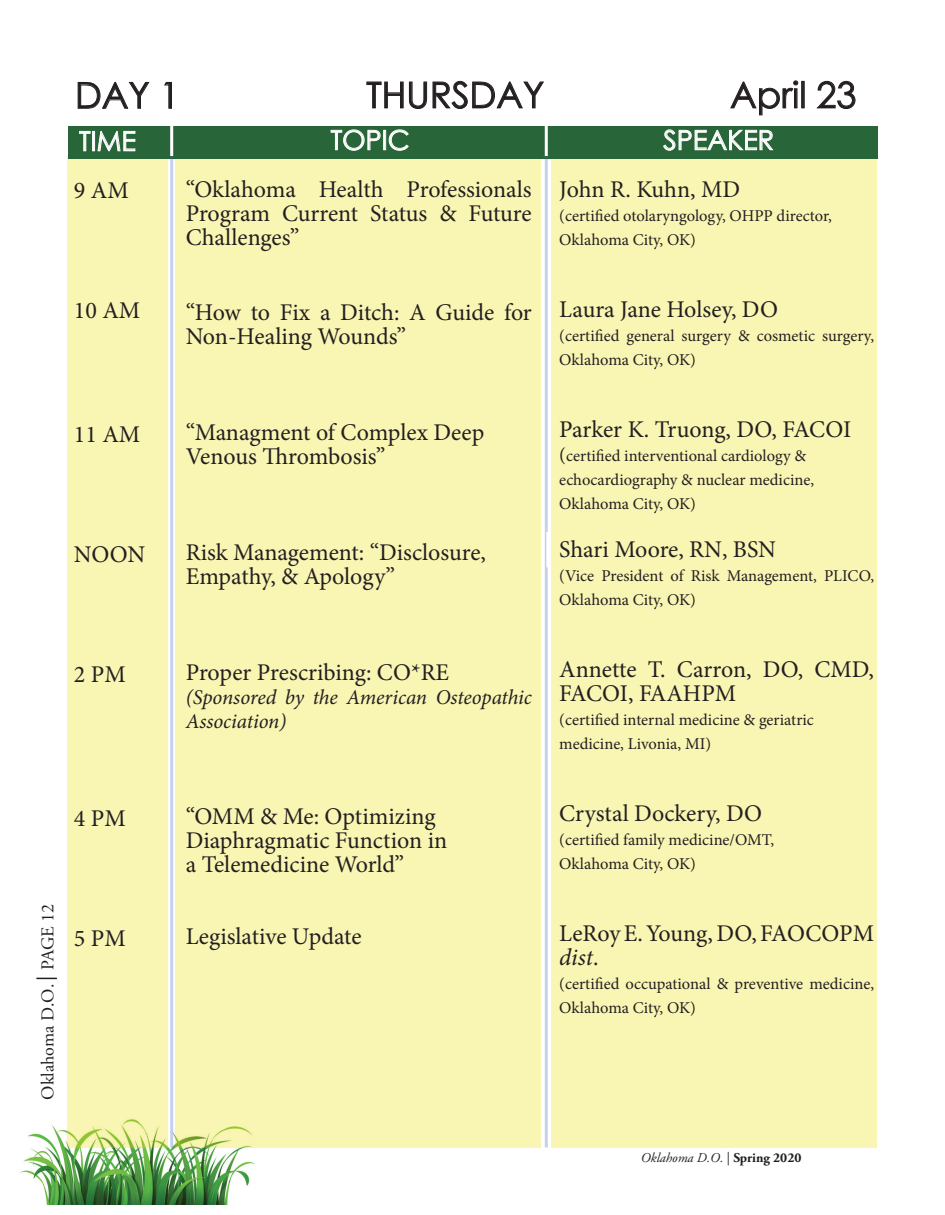
<style>
.page{position:relative;width:945px;height:1215px;background:#fff}
.page>*{position:absolute;margin:0;border:0;box-sizing:border-box;transform-origin:0 0}
.t1{font:36px "Century Gothic";color:#231f20}
.t2{font:27px "Century Gothic";color:#fff}
.t3{font:24px/24px "Minion Pro";letter-spacing:-.005em;color:#231f20}
.t4{font:italic 21px/24px "Minion Pro";letter-spacing:-.01em;color:#231f20}
.t5{font:18px "Adobe Garamond Pro";color:#231f20}
.t6{font:16.5px/24px "Minion Pro";color:#231f20}
.t7{font:italic 13.5px "Adobe Garamond Pro";color:#231f20}
.s1{font-size:19.5px}
.s2{font-style:italic}
.s3{font-style:normal}
.s4{font-weight:700;font-style:normal}
</style>
<div class="page">
<img style="left:20px;top:1110px;width:235px;height:95px">
<div style="left:552px;top:156px;width:325px;height:992px;background:#f9f5b3"></div>
<div style="left:176px;top:156px;width:365px;height:992px;background:#f9f5b3"></div>
<div style="left:67px;top:156px;width:100px;height:992px;background:#f9f5b3"></div>
<svg style="left:78px;top:82px;width:72px;height:27px"></svg>
<svg style="left:164px;top:82px;width:8px;height:27px"></svg>
<svg style="left:367px;top:82px;width:36px;height:26px"></svg>
<svg style="left:409px;top:82px;width:18px;height:27px"></svg>
<svg style="left:433px;top:81px;width:111px;height:28px"></svg>
<div style="left:68px;top:126px;width:810px;height:33px;background:#286539"></div>
<hr style="left:170px;top:120px;width:3px;height:36px;background:#fff">
<hr style="left:545px;top:114px;width:3px;height:42px;background:#fff">
<hr style="left:170px;top:156px;width:3px;height:991px;background:#3d66b1">
<hr style="left:545px;top:156px;width:3px;height:991px;background:#3d66b1">
<hr style="left:546px;top:532px;width:3px;height:35px;background:#fff">
<svg style="left:730px;top:81px;width:68px;height:34px"></svg>
<svg style="left:817px;top:81px;width:38px;height:28px"></svg>
<svg style="left:79px;top:131px;width:11px;height:20px"></svg>
<div style="left:92px;top:131px;width:3px;height:20px;border:1px solid #fff"></div>
<svg style="left:98px;top:131px;width:37px;height:20px"></svg>
<svg style="left:331px;top:130px;width:49px;height:21px"></svg>
<div style="left:384px;top:130px;width:2px;height:20px;border:1px solid #fff"></div>
<svg style="left:389px;top:130px;width:20px;height:21px"></svg>
<svg style="left:663px;top:130px;width:110px;height:21px"></svg>
<svg style="left:36px;top:978px;width:21px;height:1px"></svg>
<h1 class="t1" style="left:75px;top:70px;width:106px">DAY 1</h1>
<h1 class="t1" style="left:366px;top:70px;width:177px">THURS DAY</h1>
<h1 class="t1" style="left:730px;top:70px;width:128px">April 23</h1>
<p class="t2" style="left:79px;top:122px;width:58px">TIME</p>
<p class="t2" style="left:331px;top:121px;width:17px">TOPIC</p>
<p class="t2" style="left:663px;top:121px;width:108px">SP EAKER</p>
<p class="t3" style="left:74px;top:178px;width:56px">9 AM</p>
<p class="t3" style="left:186px;top:177px;width:348px;text-align:justify">“Oklahoma Health Professionals Program Current Status &amp; Future Challenges”</p>
<p class="t3" style="left:559px;top:177px;width:182px">John R. Kuhn, MD</p>
<p class="t6" style="left:559px;top:204px;width:274px">(certified otolaryngology, OHPP director,<br>Oklahoma City, OK)</p>
<p class="t3" style="left:74px;top:298px;width:68px">10 AM</p>
<p class="t3" style="left:186px;top:300px;width:348px">“How to Fix a Ditch: A Guide for<br>Non-Healing Wounds”</p>
<p class="t3" style="left:559px;top:297px;width:220px">Laura Jane Holsey, DO</p>
<p class="t6" style="left:559px;top:324px;width:316px">(certified general surgery &amp; cosmetic surgery,<br>Oklahoma City, OK)</p>
<p class="t3" style="left:74px;top:423px;width:68px">11 AM</p>
<p class="t3" style="left:74px;top:543px;width:73px">NOON</p>
<p class="t3" style="left:186px;top:420px;width:300px">“Managment of Complex Deep<br>Venous Thrombosis”</p>
<p class="t3" style="left:186px;top:540px;width:302px">Risk Management: “Disclosure,<br>Empathy, &amp; Apology”</p>
<p class="t3" style="left:559px;top:417px;width:293px">Parker K. Truong, DO, FACOI</p>
<p class="t6" style="left:559px;top:444px;width:256px"><span class="s1">(</span>certified interventional cardiology &amp; echocardiography &amp; nuclear medicine,<br>Oklahoma City, OK)</p>
<p class="t3" style="left:559px;top:537px;width:218px">Shari Moore, RN, BSN</p>
<p class="t6" style="left:559px;top:564px;width:316px">(Vice President of Risk Management, PLICO,<br>Oklahoma City, OK)</p>
<p class="t3" style="left:74px;top:663px;width:53px">2 PM</p>
<p class="t3" style="left:186px;top:660px;width:265px">Proper Prescribing: CO*RE</p>
<p class="t4" style="left:186px;top:685px;width:348px">(Sponsored by the American Osteopathic<br>Association)</p>
<p class="t3" style="left:559px;top:657px;width:316px">Annette T. Carron, DO, CMD,<br>FACOI, FAAHPM</p>
<p class="t6" style="left:559px;top:708px;width:256px">(certified internal medicine &amp; geriatric medicine, Livonia, MI)</p>
<p class="t3" style="left:74px;top:807px;width:53px">4 PM</p>
<p class="t5" style="left:37px;top:1100px;width:197px;rotate:-90deg">Oklahoma D.O. PAGE 12</p>
<p class="t3" style="left:74px;top:927px;width:53px">5 PM</p>
<p class="t3" style="left:186px;top:804px;width:263px">“OMM &amp; Me: Optimizing<br>Diaphragmatic Function in a Telemedicine World”</p>
<p class="t3" style="left:186px;top:924px;width:177px">Legislative Update</p>
<p class="t3" style="left:559px;top:801px;width:204px">Crystal Dockery, DO</p>
<p class="t6" style="left:559px;top:828px;width:216px">(certified family medicine/OMT,<br>Oklahoma City, OK)</p>
<p class="t3" style="left:559px;top:921px;width:316px">LeRoy E. Young, DO, FAOCOPM <span class="s2">dist</span>.</p>
<p class="t6" style="left:559px;top:972px;width:316px">(certified occupational &amp; preventive medicine,<br>Oklahoma City, OK)</p>
<p class="t7" style="left:641px;top:1150px;width:162px">Oklahoma D.O. <span class="s3">|</span> <span class="s4">Spring 2020</span></p>
</div>
